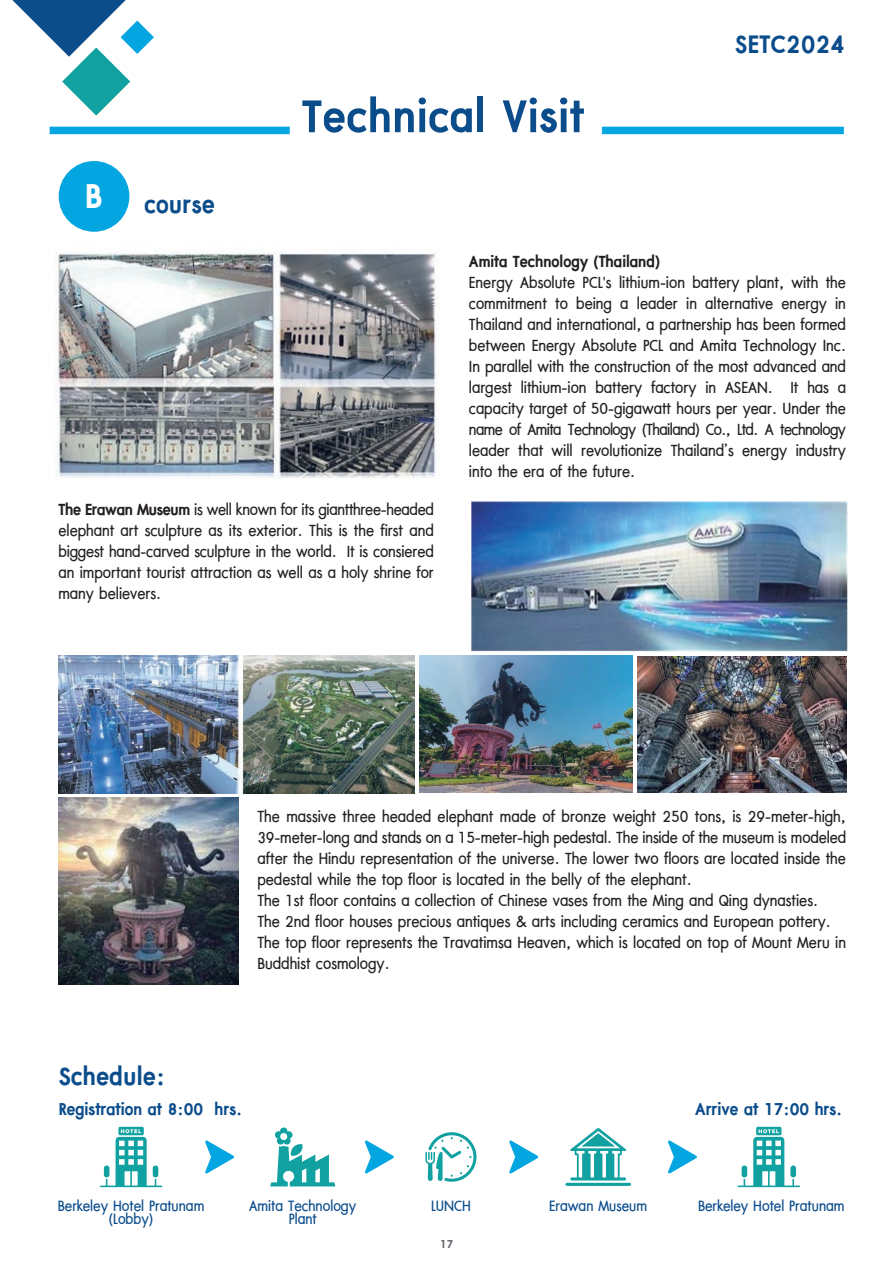
<style>
.page{position:relative;width:892px;height:1263px;background:#fff}
.page>*{position:absolute;margin:0;border:0;box-sizing:border-box;transform-origin:0 0}
.t1{font:700 60px "DB Brand Voice X";letter-spacing:.015em;color:#0b4c8b}
.t2{font:700 33px "DB Brand Voice X";letter-spacing:.015em;color:#0b4c8b}
.t3{font:700 22.5px "DB Brand Voice X";color:#0b4c8b}
.t4{font:21px/21px "DB Brand Voice X";color:#231f20;text-align:justify}
.t5{font:700 21px "DB Brand Voice X";color:#231f20}
.t6{font:19.5px "DB Brand Voice X";color:#0b4c8b}
.t7{font:700 15px "DB Brand Voice X";color:#5f646a}
.s1{font-size:45px;color:#fff}
.s2{font-weight:700}
</style>
<div class="page">
<svg style="left:12px;top:0;width:142px;height:116px"></svg>
<div style="left:59px;top:161px;width:70px;height:71px;background:#04a6e1;border-radius:50%"></div>
<svg style="left:100px;top:1127px;width:62px;height:60px"></svg>
<div style="left:104px;top:1165px;width:5px;height:12px;background:#11a1a0;border-radius:3px"></div>
<div style="left:153px;top:1165px;width:5px;height:12px;background:#11a1a0;border-radius:3px"></div>
<svg style="left:738px;top:1127px;width:62px;height:60px"></svg>
<div style="left:742px;top:1165px;width:5px;height:12px;background:#11a1a0;border-radius:3px"></div>
<div style="left:790px;top:1165px;width:6px;height:12px;background:#11a1a0;border-radius:3px"></div>
<svg style="left:425px;top:1132px;width:51px;height:50px"></svg>
<svg style="left:205px;top:1140px;width:29px;height:33px"></svg>
<svg style="left:365px;top:1140px;width:29px;height:33px"></svg>
<svg style="left:668px;top:1140px;width:29px;height:33px"></svg>
<svg style="left:509px;top:1140px;width:29px;height:33px"></svg>
<img style="left:55px;top:252px;width:384px;height:226px">
<img style="left:471px;top:502px;width:376px;height:149px">
<img style="left:59px;top:655px;width:356px;height:138px">
<img style="left:420px;top:655px;width:213px;height:138px">
<img style="left:638px;top:656px;width:208px;height:137px">
<img style="left:59px;top:797px;width:180px;height:188px">
<svg style="left:270px;top:1127px;width:65px;height:59px"></svg>
<svg style="left:565px;top:1128px;width:66px;height:58px"></svg>
<div style="left:50px;top:127px;width:240px;height:7px;background:#04a6e1"></div>
<div style="left:602px;top:127px;width:242px;height:7px;background:#04a6e1"></div>
<h2 class="t2" style="left:85px;top:187px;width:131px"><span class="s1">B</span> course</h2>
<h1 class="t1" style="left:302px;top:86px;width:284px">Technical Visit</h1>
<h2 class="t2" style="left:735px;top:28px;width:111px">SETC2024</h2>
<p class="t5" style="left:469px;top:251px;width:192px">Amita Technology (Thailand)</p>
<p class="t4" style="left:469px;top:272px;width:379px">Energy Absolute PCL's lithium-ion battery plant, with the commitment to being a leader in alternative energy in Thailand and international, a partnership has been formed between Energy Absolute PCL and Amita Technology Inc.<br>In parallel with the construction of the most advanced and largest lithium-ion battery factory in ASEAN. It has a capacity target of 50-gigawatt hours per year. Under the name of Amita Technology (Thailand) Co., Ltd. A technology leader that will revolutionize Thailand’s energy industry into the era of the future.</p>
<p class="t4" style="left:58px;top:500px;width:377px"><span class="s2">The Erawan Museum</span> is well known for its giantthree-headed elephant art sculpture as its exterior. This is the first and biggest hand-carved sculpture in the world. It is consiered an important tourist attraction as well as a holy shrine for many believers.</p>
<h2 class="t2" style="left:59px;top:1059px;width:108px">Schedule:</h2>
<p class="t4" style="left:257px;top:807px;width:590px;text-align:left">The massive three headed elephant made of bronze weight 250 tons, is 29-meter-high, 39-meter-long and stands on a 15-meter-high pedestal. The inside of the museum is modeled after the Hindu representation of the universe. The lower two floors are located inside the pedestal while the top floor is located in the belly of the elephant.<br>The 1st floor contains a collection of Chinese vases from the Ming and Qing dynasties.<br>The 2nd floor houses precious antiques &amp; arts including ceramics and European pottery.<br>The top floor represents the Travatimsa Heaven, which is located on top of Mount Meru in Buddhist cosmology.</p>
<p class="t3" style="left:59px;top:1097px;width:185px">Registration at 8:00 hrs.</p>
<p class="t3" style="left:695px;top:1097px;width:149px">Arrive at 17:00 hrs.</p>
<p class="t6" style="left:58px;top:1196px;width:148px">Berkeley Hotel Pratunam</p>
<p class="t6" style="left:109px;top:1209px;width:45px">(Lobby)</p>
<p class="t6" style="left:249px;top:1196px;width:108px">Amita Technology</p>
<p class="t6" style="left:289px;top:1209px;width:30px">Plant</p>
<p class="t6" style="left:431px;top:1196px;width:41px">LUNCH</p>
<p class="t6" style="left:549px;top:1196px;width:99px">Erawan Museum</p>
<p class="t6" style="left:698px;top:1196px;width:148px">Berkeley Hotel Pratunam</p>
<p class="t7" style="left:440px;top:1236px;width:15px">17</p>
</div>
